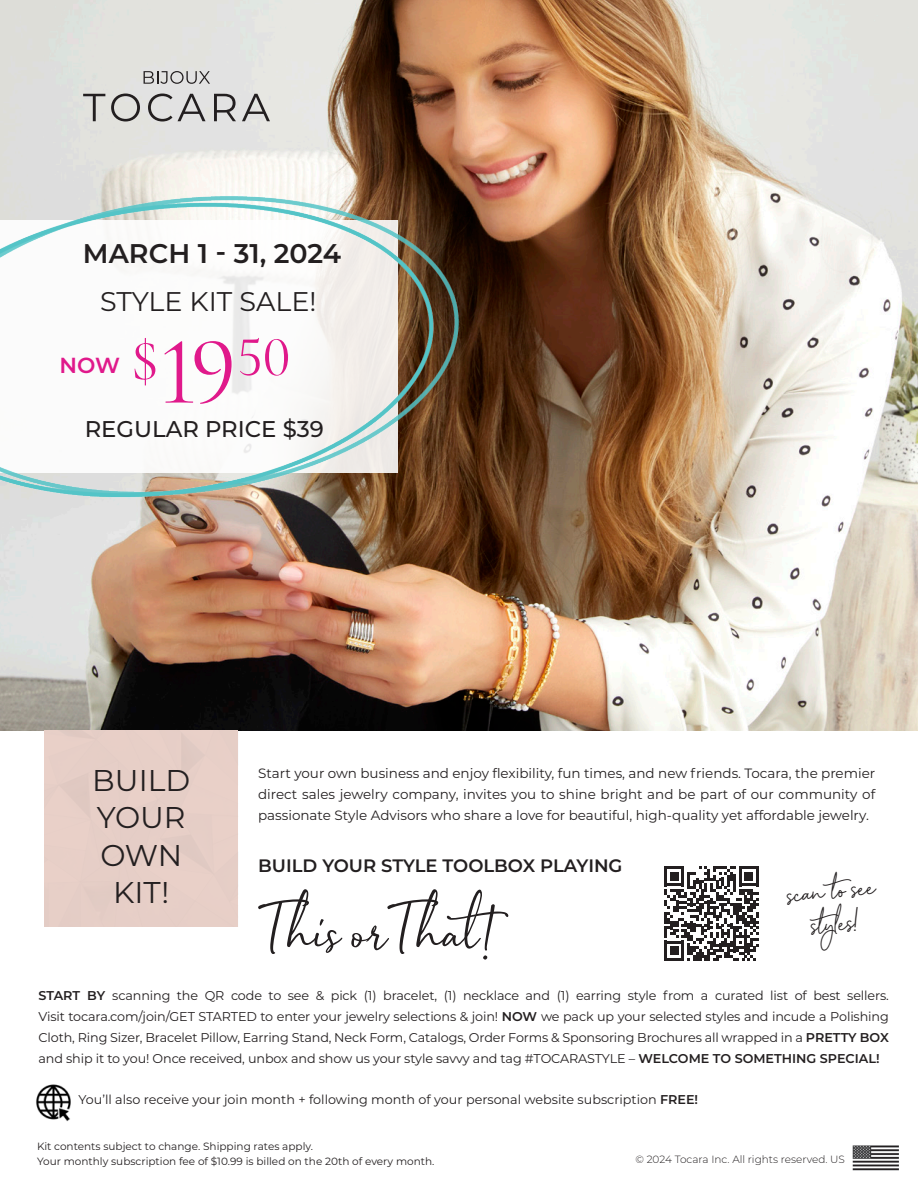
<style>
.page{position:relative;width:918px;height:1188px;background:#fff}
.page>*{position:absolute;margin:0;border:0;box-sizing:border-box;transform-origin:0 0}
.t1{font:80.55px "Sophistica 1";color:#231f20}
.t2{font:56.4px "Cormorant Garamond";color:#e0198b}
.t3{font:34.5px/33px "Sophistica Monoline";color:#231f20;text-align:center}
.t4{font:30px/37.5px "Montserrat";color:#231f20;text-align:center}
.t5{font:600 27px "Montserrat";color:#231f20}
.t6{font:27px "Montserrat";color:#231f20}
.t7{font:500 22.8px "Montserrat";color:#231f20}
.t8{font:600 21.75px "Montserrat";color:#e0198b}
.t9{font:600 18px "Montserrat";color:#231f20}
.t10{font:13.5px/21px "Montserrat";color:#231f20;text-align:justify}
.t11{font:12.75px/21px "Montserrat";letter-spacing:-.005em;color:#231f20;text-align:justify}
.t12{font:10.5px/15px "Montserrat";color:#231f20}
.t13{font:300 10.5px "Montserrat";color:#231f20}
.s1{font-size:96.9px}
.s2{font-weight:600}
</style>
<div class="page">
<img style="left:0;top:0;width:918px;height:730px">
<svg style="left:144px;top:71px;width:66px;height:13px"></svg>
<svg style="left:83px;top:94px;width:22px;height:27px"></svg>
<svg style="left:111px;top:94px;width:29px;height:28px"></svg>
<svg style="left:148px;top:94px;width:24px;height:28px"></svg>
<svg style="left:178px;top:94px;width:28px;height:27px"></svg>
<svg style="left:214px;top:94px;width:22px;height:27px"></svg>
<svg style="left:242px;top:94px;width:28px;height:27px"></svg>
<img style="left:36px;top:1084px;width:35px;height:38px">
<img style="left:853px;top:1145px;width:46px;height:26px">
<svg style="left:664px;top:866px;width:95px;height:95px"></svg>
<img style="left:0;top:176px;width:459px;height:347px">
<p class="t5" style="left:83px;top:234px;width:260px">MARCH 1 - 31, 2024</p>
<p class="t6" style="left:100px;top:283px;width:218px">STYLE KIT SALE!</p>
<p class="t8" style="left:60px;top:350px;width:62px">NOW</p>
<p class="t2" style="left:131px;top:323px;width:161px">$<span class="s1">19</span>50</p>
<p class="t7" style="left:85px;top:413px;width:240px">REGULAR PRICE $39</p>
<p class="t10" style="left:258px;top:763px;width:619px">Start your own business and enjoy flexibility, fun times, and new friends. Tocara, the premier direct sales jewelry company, invites you to shine bright and be part of our community of passionate Style Advisors who share a love for beautiful, high-quality yet affordable jewelry.</p>
<p class="t4" style="left:92px;top:761px;width:99px">BUILD<br>YOUR<br>OWN<br>KIT!</p>
<p class="t9" style="left:258px;top:853px;width:366px">BUILD YOUR STYLE TOOLBOX PLAYING</p>
<p class="t3" style="left:785px;top:874px;width:90px;rotate:-6deg">scan to see styles!</p>
<p class="t1" style="left:258px;top:872px;width:269px">This orThat!</p>
<p class="t11" style="left:39px;top:985px;width:852px"><span class="s2">START BY</span> scanning the QR code to see &amp; pick (1) bracelet, (1) necklace and (1) earring style from a curated list of best sellers.<br>Visit tocara.com/join/GET STARTED to enter your jewelry selections &amp; join! <span class="s2">NOW</span> we pack up your selected styles and incude a Polishing Cloth, Ring Sizer, Bracelet Pillow, Earring Stand, Neck Form, Catalogs, Order Forms &amp; Sponsoring Brochures all wrapped in a <span class="s2">PRETTY BOX </span>and ship it to you! Once received, unbox and show us your style savvy and tag #TOCARASTYLE – <span class="s2">WELCOME TO SOMETHING SPECIAL!</span></p>
<p class="t11" style="left:78px;top:1088px;width:621px">You’ll also receive your join month + following month of your personal website subscription <span class="s2">FREE!</span></p>
<p class="t12" style="left:37px;top:1138px;width:399px">Kit contents subject to change. Shipping rates apply.<br>Your monthly subscription fee of $10.99 is billed on the 20th of every month.</p>
<p class="t13" style="left:635px;top:1152px;width:211px">© 2024 Tocara Inc. All rights reserved. US</p>
</div>
